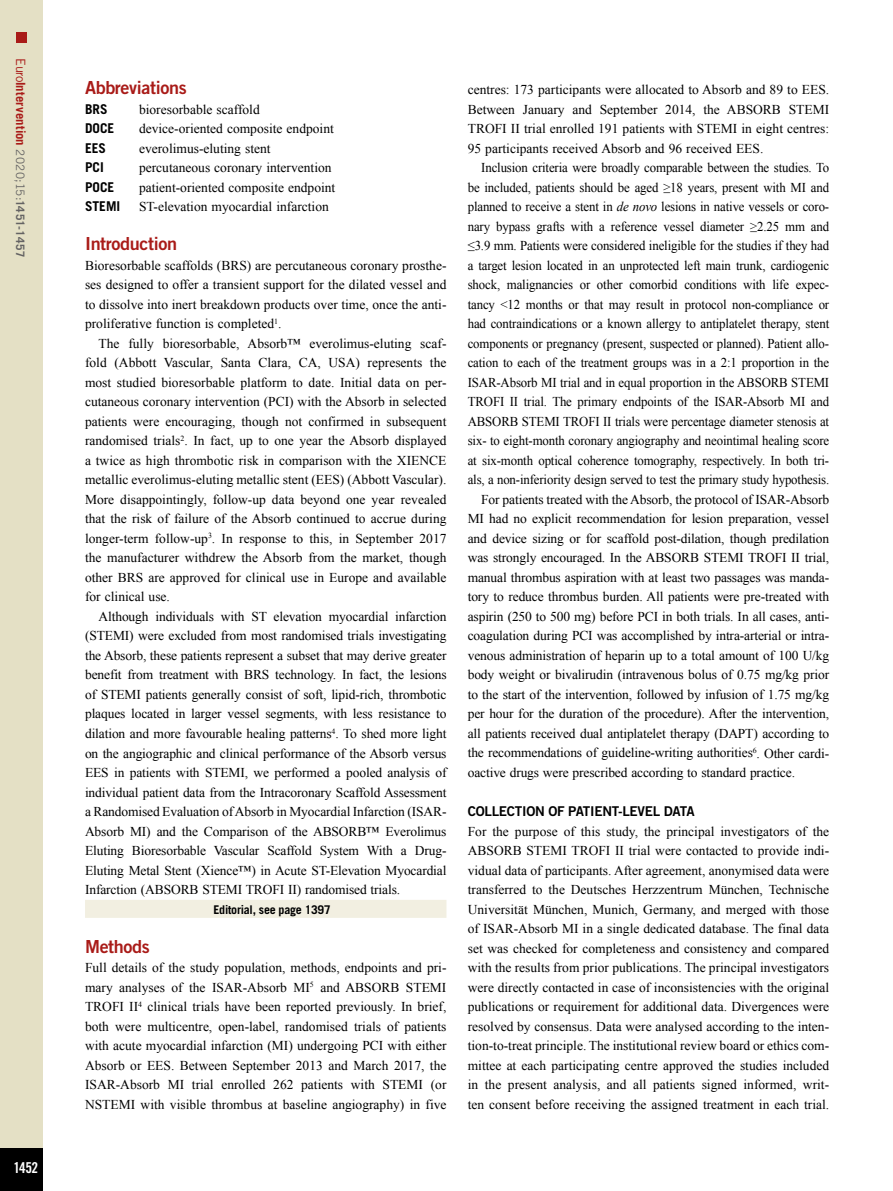
<style>
.page{position:relative;width:893px;height:1191px;background:#fff}
.page>*{position:absolute;margin:0;border:0;box-sizing:border-box;transform-origin:0 0}
.t1{font:18px "Trade Gothic LT Std Bd 2";letter-spacing:-.02em;color:#a91b18}
.t2{font:15px "Trade Gothic LT Std Bd Cn 20";color:#fff}
.t3{font:13.5px/19.5px "Times New Roman";letter-spacing:-.01em;color:#000;text-align:justify}
.t4{font:13.5px "Times New Roman";letter-spacing:-.01em;color:#000;scale:.95 1}
.t5{font:13.5px "Trade Gothic LT Std Bd 2";letter-spacing:-.02em;color:#000}
.t6{font:700 13.5px "Trade Gothic LT Std";color:#000}
.t7{font:700 12.75px "Trade Gothic LT Std";letter-spacing:.005em;color:#a91b18}
.t8{font:700 12px "Trade Gothic LT Std";letter-spacing:-.02em;color:#000}
.s1{font-weight:400}
.s2{font-weight:400;font-size:11.7px;color:#646363}
.s3{font-size:11.7px;color:#646363}
.s4{font-style:italic}
</style>
<div class="page">
<div style="left:0;top:0;width:43px;height:1191px;background:#e4e0c5"></div>
<div style="left:0;top:1148px;width:43px;height:43px;background:#000"></div>
<div style="left:16px;top:32px;width:10px;height:10px;background:#a91b18"></div>
<div style="left:85px;top:900px;width:361px;height:18px;background:#f2efe1"></div>
<p class="t7" style="left:29px;top:58px;width:200px;rotate:90deg"><span class="s1">Euro</span>Intervention <span class="s2">2020;15:</span><span class="s3">1451-1457</span></p>
<p class="t2" style="left:13px;top:1158px;width:26px">1452</p>
<h1 class="t1" style="left:85px;top:77px;width:103px">Abbreviations</h1>
<p class="t6" style="left:85px;top:101px;width:24px">BRS</p>
<p class="t3" style="left:139px;top:99px;width:122px">bioresorbable scaffold</p>
<p class="t6" style="left:85px;top:120px;width:31px">DOCE</p>
<p class="t3" style="left:139px;top:119px;width:196px">device-oriented composite endpoint</p>
<p class="t6" style="left:85px;top:140px;width:23px">EES</p>
<p class="t3" style="left:139px;top:138px;width:133px">everolimus-eluting stent</p>
<p class="t6" style="left:85px;top:159px;width:20px">PCI</p>
<p class="t3" style="left:139px;top:158px;width:194px">percutaneous coronary intervention</p>
<p class="t6" style="left:85px;top:179px;width:31px">POCE</p>
<p class="t3" style="left:139px;top:177px;width:198px">patient-oriented composite endpoint</p>
<p class="t6" style="left:85px;top:198px;width:37px">STEMI</p>
<p class="t3" style="left:139px;top:197px;width:191px">ST-elevation myocardial infarction</p>
<h1 class="t1" style="left:85px;top:233px;width:94px">Introduction</h1>
<p class="t3" style="left:85px;top:255px;width:363px">Bioresorbable scaffolds (BRS) are percutaneous coronary prosthe&shy;ses designed to offer a transient support for the dilated vessel and to dissolve into inert breakdown products over time, once the anti&shy;proliferative function is completed<sup>1</sup>.</p>
<p class="t3" style="left:85px;top:333px;width:363px;text-indent:14px">The fully bioresorbable, Absorb™ everolimus-eluting scaf&shy;fold (Abbott Vascular, Santa Clara, CA, USA) represents the most studied bioresorbable platform to date. Initial data on per&shy;cutaneous coronary intervention (PCI) with the Absorb in selected patients were encouraging, though not confirmed in subsequent randomised trials<sup>2</sup>. In fact, up to one year the Absorb displayed a twice as high thrombotic risk in comparison with the XIENCE metallic everolimus-eluting metallic stent (EES) (Abbott Vascular).<br>More disappointingly, follow-up data beyond one year revealed that the risk of failure of the Absorb continued to accrue during longer-term follow-up<sup>3</sup>. In response to this, in September 2017 the manufacturer withdrew the Absorb from the market, though other BRS are approved for clinical use in Europe and available for clinical use.</p>
<p class="t3" style="left:85px;top:606px;width:363px;text-indent:14px">Although individuals with ST elevation myocardial infarction (STEMI) were excluded from most randomised trials investigating the Absorb, these patients represent a subset that may derive greater benefit from treatment with BRS technology. In fact, the lesions of STEMI patients generally consist of soft, lipid-rich, thrombotic plaques located in larger vessel segments, with less resistance to dilation and more favourable healing patterns<sup>4</sup>. To shed more light on the angiographic and clinical performance of the Absorb versus EES in patients with STEMI, we performed a pooled analysis of individual patient data from the Intracoronary Scaffold Assessment a Randomised Evaluation of Absorb in Myocardial Infarction (ISAR-Absorb MI) and the Comparison of the ABSORB™ Everolimus Eluting Bioresorbable Vascular Scaffold System With a Drug-Eluting Metal Stent (Xience™) in Acute ST-Elevation Myocardial Infarction (ABSORB STEMI TROFI II) randomised trials.</p>
<p class="t8" style="left:214px;top:902px;width:119px">Editorial, see page 1397</p>
<h1 class="t1" style="left:85px;top:935px;width:66px">Methods</h1>
<p class="t3" style="left:85px;top:957px;width:363px">Full details of the study population, methods, endpoints and pri&shy;mary analyses of the ISAR-Absorb MI<sup>5</sup> and ABSORB STEMI TROFI II<sup>4</sup> clinical trials have been reported previously. In brief, both were multicentre, open-label, randomised trials of patients with acute myocardial infarction (MI) undergoing PCI with either Absorb or EES. Between September 2013 and March 2017, the ISAR-Absorb MI trial enrolled 262 patients with STEMI (or NSTEMI with visible thrombus at baseline angiography) in five</p>
<p class="t3" style="left:468px;top:80px;width:363px">centres: 173 participants were allocated to Absorb and 89 to EES.<br>Between January and September 2014, the ABSORB STEMI TROFI II trial enrolled 191 patients with STEMI in eight centres:<br>95 participants received Absorb and 96 received EES.</p>
<p class="t4" style="left:481px;top:159px;width:368px">Inclusion criteria were broadly comparable between the studies. To</p>
<p class="t4" style="left:468px;top:178px;width:382px">be included, patients should be aged ≥18 years, present with MI and</p>
<p class="t4" style="left:468px;top:198px;width:382px">planned to receive a stent in <span class="s4">de novo</span> lesions in native vessels or coro-</p>
<p class="t4" style="left:468px;top:217px;width:382px">nary bypass grafts with a reference vessel diameter ≥2.25 mm and</p>
<p class="t4" style="left:468px;top:237px;width:382px">≤3.9 mm. Patients were considered ineligible for the studies if they had</p>
<p class="t4" style="left:468px;top:256px;width:382px">a target lesion located in an unprotected left main trunk, cardiogenic</p>
<p class="t4" style="left:468px;top:276px;width:382px">shock, malignancies or other comorbid conditions with life expec-</p>
<p class="t4" style="left:468px;top:295px;width:382px">tancy &lt;12 months or that may result in protocol non-compliance or</p>
<p class="t4" style="left:468px;top:315px;width:382px">had contraindications or a known allergy to antiplatelet therapy, stent</p>
<p class="t4" style="left:468px;top:334px;width:382px">components or pregnancy (present, suspected or planned). Patient allo-</p>
<p class="t4" style="left:468px;top:354px;width:382px">cation to each of the treatment groups was in a 2:1 proportion in the</p>
<p class="t4" style="left:468px;top:373px;width:382px">ISAR-Absorb MI trial and in equal proportion in the ABSORB STEMI</p>
<p class="t4" style="left:468px;top:393px;width:382px">TROFI II trial. The primary endpoints of the ISAR-Absorb MI and</p>
<p class="t4" style="left:468px;top:412px;width:382px">ABSORB STEMI TROFI II trials were percentage diameter stenosis at</p>
<p class="t4" style="left:468px;top:432px;width:382px">six- to eight-month coronary angiography and neointimal healing score</p>
<p class="t4" style="left:468px;top:451px;width:382px">at six-month optical coherence tomography, respectively. In both tri-</p>
<p class="t4" style="left:468px;top:471px;width:382px">als, a non-inferiority design served to test the primary study hypothesis.</p>
<p class="t3" style="left:481px;top:489px;width:349px">For patients treated with the Absorb, the protocol of ISAR-Absorb</p>
<p class="t3" style="left:468px;top:509px;width:363px">MI had no explicit recommendation for lesion preparation, vessel</p>
<p class="t3" style="left:468px;top:528px;width:363px">and device sizing or for scaffold post-dilation, though predilation</p>
<p class="t3" style="left:468px;top:548px;width:363px">was strongly encouraged. In the ABSORB STEMI TROFI II trial,</p>
<p class="t3" style="left:468px;top:567px;width:363px">manual thrombus aspiration with at least two passages was manda-</p>
<p class="t3" style="left:468px;top:587px;width:363px">tory to reduce thrombus burden. All patients were pre-treated with</p>
<p class="t3" style="left:468px;top:606px;width:363px">aspirin (250 to 500 mg) before PCI in both trials. In all cases, anti-</p>
<p class="t3" style="left:468px;top:626px;width:363px">coagulation during PCI was accomplished by intra-arterial or intra-</p>
<p class="t3" style="left:468px;top:645px;width:363px">venous administration of heparin up to a total amount of 100 U/kg</p>
<p class="t3" style="left:468px;top:665px;width:363px">body weight or bivalirudin (intravenous bolus of 0.75 mg/kg prior</p>
<p class="t3" style="left:468px;top:684px;width:363px">to the start of the intervention, followed by infusion of 1.75 mg/kg</p>
<p class="t3" style="left:468px;top:704px;width:363px">per hour for the duration of the procedure). After the intervention,</p>
<p class="t3" style="left:468px;top:723px;width:363px">all patients received dual antiplatelet therapy (DAPT) according to</p>
<p class="t3" style="left:468px;top:743px;width:363px">the recommendations of guideline-writing authorities<sup>6</sup>. Other cardi-</p>
<p class="t3" style="left:468px;top:762px;width:329px">oactive drugs were prescribed according to standard practice.</p>
<p class="t5" style="left:468px;top:803px;width:228px">COLLECTION OF PATIENT-LEVEL DATA</p>
<p class="t3" style="left:468px;top:821px;width:363px">For the purpose of this study, the principal investigators of the ABSORB STEMI TROFI II trial were contacted to provide indi&shy;vidual data of participants. After agreement, anonymised data were transferred to the Deutsches Herzzentrum München, Technische Universität München, Munich, Germany, and merged with those of ISAR-Absorb MI in a single dedicated database. The final data set was checked for completeness and consistency and compared with the results from prior publications. The principal investigators were directly contacted in case of inconsistencies with the original publications or requirement for additional data. Divergences were resolved by consensus. Data were analysed according to the inten&shy;tion-to-treat principle. The institutional review board or ethics com&shy;mittee at each participating centre approved the studies included in the present analysis, and all patients signed informed, writ&shy;ten consent before receiving the assigned treatment in each trial.</p>
</div>
